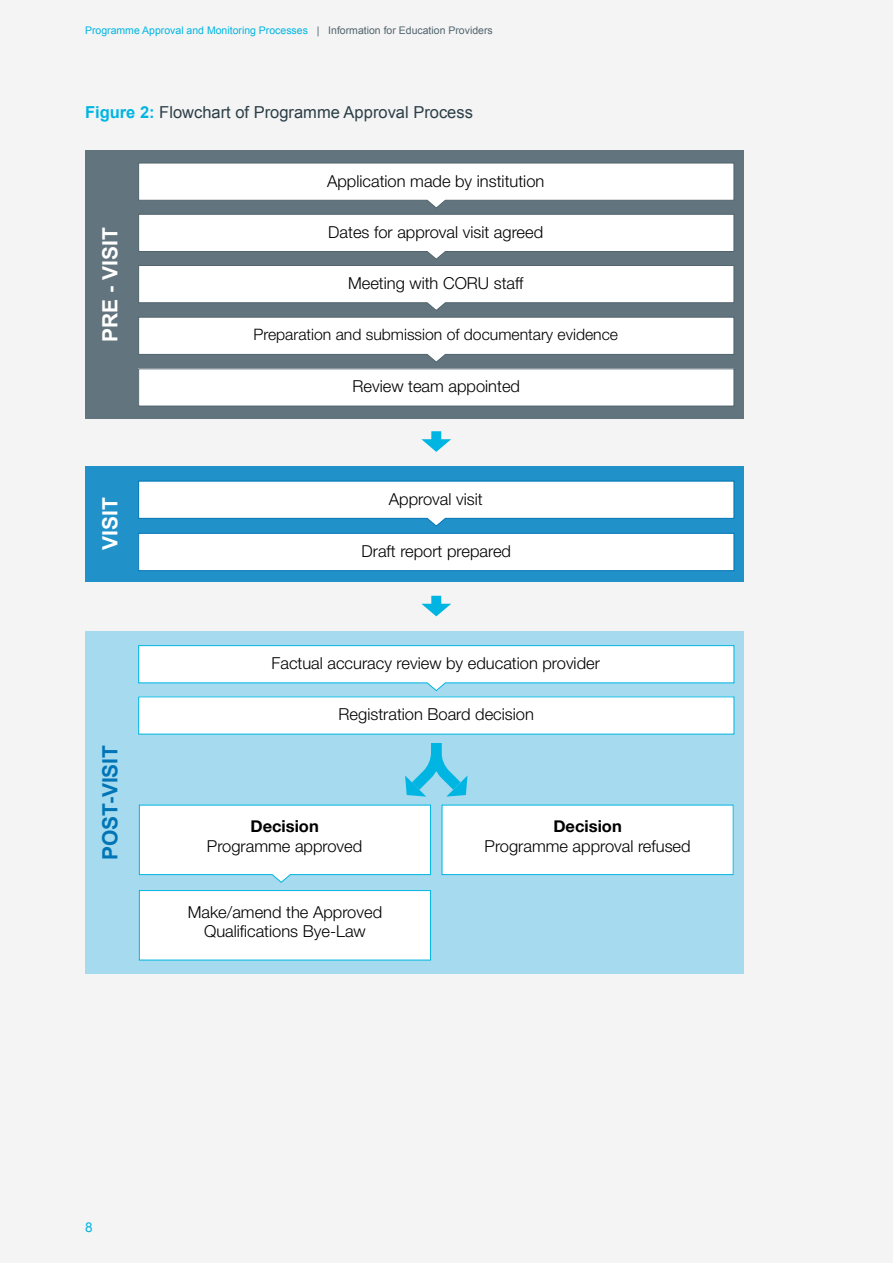
<style>
.page{position:relative;width:893px;height:1263px;background:#f4f4f4}
.page>*{position:absolute;margin:0;border:0;box-sizing:border-box;transform-origin:0 0}
.t1{font:700 21px "Arial";color:#fff}
.t2{font:700 21px "Arial";color:#0075b6}
.t3{font:300 16.5px/19.8px "Helvetica Neue";color:#000;text-align:center}
.t4{font:16.5px "Arial";color:#2c3e47}
.t5{font:700 16.5px "Helvetica Neue";color:#000}
.t6{font:300 15.75px "Helvetica Neue";color:#000}
.t7{font:13.5px "Arial";color:#00b5e2}
.t8{font:10.5px "Arial";color:#00b5e2}
.s1{color:#51646d}
.s2{font-weight:700;color:#00b5e2}
</style>
<div class="page">
<div style="left:85px;top:631px;width:658px;height:343px;background:#a6daef"></div>
<svg style="left:421px;top:431px;width:30px;height:21px"></svg>
<svg style="left:421px;top:596px;width:30px;height:20px"></svg>
<div style="left:85px;top:151px;width:658px;height:268px;background:#62747e"></div>
<div style="left:85px;top:466px;width:658px;height:116px;background:#2091c9"></div>
<div style="left:139px;top:369px;width:595px;height:37px;background:#fff"></div>
<div style="left:138px;top:368px;width:596px;height:38px;border:1px solid #51646d"></div>
<div style="left:139px;top:533px;width:595px;height:38px;background:#fff"></div>
<div style="left:138px;top:533px;width:596px;height:38px;border:1px solid #0075b6"></div>
<svg style="left:138px;top:480px;width:597px;height:47px"></svg>
<svg style="left:138px;top:645px;width:597px;height:46px;background:#e4f5fa"></svg>
<svg style="left:138px;top:163px;width:596px;height:199px"></svg>
<div style="left:442px;top:805px;width:291px;height:69px;background:#fff"></div>
<div style="left:442px;top:805px;width:292px;height:70px;border:1px solid #00b5e2"></div>
<div style="left:139px;top:890px;width:292px;height:70px;background:#fff"></div>
<div style="left:139px;top:890px;width:292px;height:70px;border:1px solid #00b5e2"></div>
<svg style="left:139px;top:734px;width:333px;height:149px"></svg>
<div style="left:421px;top:719px;width:35px;height:23px;background:#a6daef"></div>
<div style="left:139px;top:697px;width:595px;height:37px;background:#fff"></div>
<p class="t8" style="left:85px;top:23px;width:409px">Programme Approval and Monitoring Processes <span class="s1">| Information for Education Providers</span></p>
<p class="t4" style="left:85px;top:102px;width:389px"><span class="s2">Figure 2:</span> Flowchart of Programme Approval Process</p>
<p class="t1" style="left:96px;top:342px;width:116px;rotate:-90deg">PRE - VISIT</p>
<p class="t1" style="left:96px;top:550px;width:54px;rotate:-90deg">VISIT</p>
<p class="t2" style="left:96px;top:860px;width:117px;rotate:-90deg">POST-VISIT</p>
<p class="t3" style="left:327px;top:170px;width:219px">Application made by institution</p>
<p class="t3" style="left:328px;top:221px;width:216px">Dates for approval visit agreed</p>
<p class="t3" style="left:348px;top:272px;width:177px">Meeting with CORU staff</p>
<p class="t6" style="left:253px;top:322px;width:366px">Preparation and submission of documentary evidence</p>
<p class="t3" style="left:353px;top:375px;width:169px">Review team appointed</p>
<p class="t3" style="left:389px;top:488px;width:95px">Approval visit</p>
<p class="t3" style="left:362px;top:540px;width:151px">Draft report prepared</p>
<p class="t3" style="left:272px;top:652px;width:330px">Factual accuracy review by education provider</p>
<p class="t3" style="left:339px;top:703px;width:197px">Registration Board decision</p>
<p class="t5" style="left:250px;top:813px;width:70px">Decision</p>
<p class="t3" style="left:207px;top:835px;width:157px">Programme approved</p>
<p class="t3" style="left:188px;top:901px;width:196px">Make/amend the Approved<br>Qualifications Bye-Law</p>
<p class="t5" style="left:553px;top:813px;width:70px">Decision</p>
<p class="t3" style="left:485px;top:835px;width:208px">Programme approval refused</p>
<p class="t7" style="left:85px;top:1219px;width:9px">8</p>
</div>
